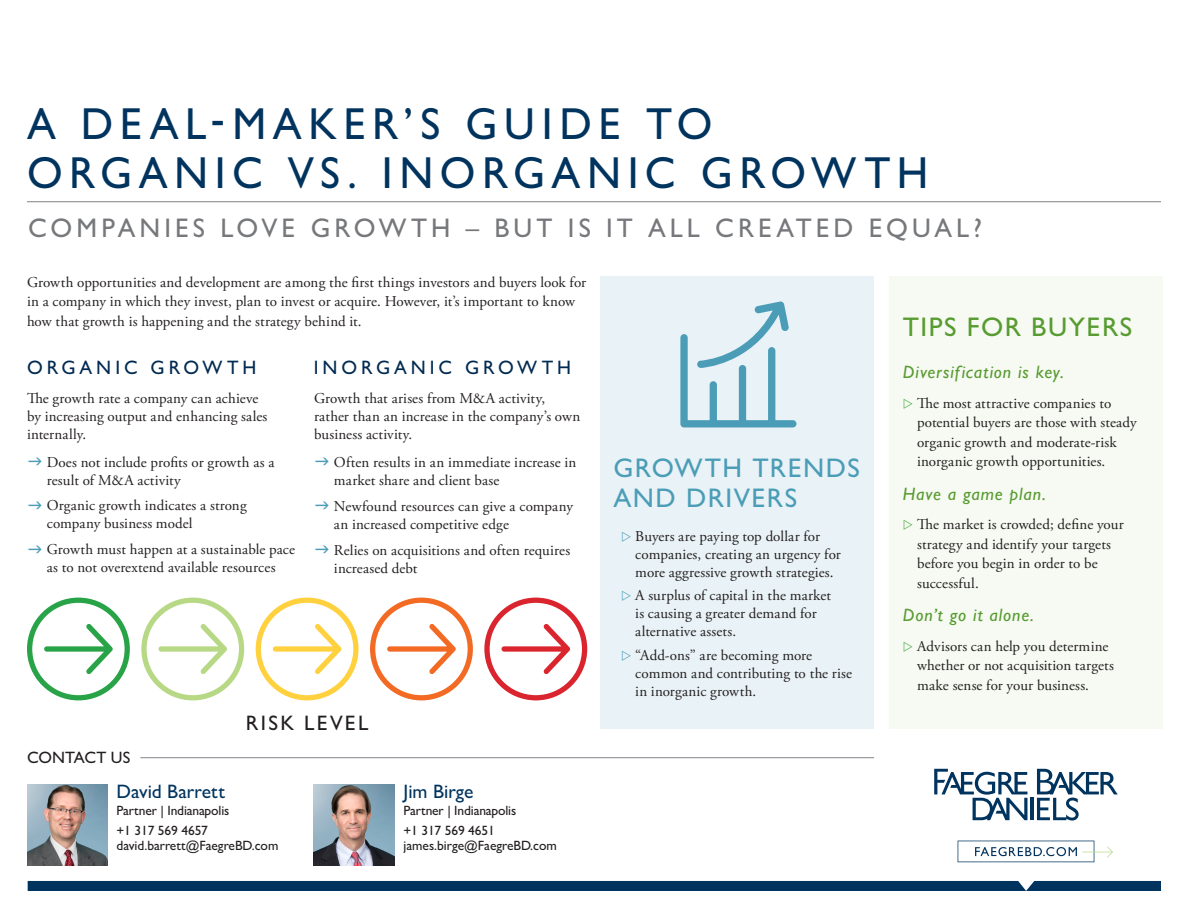
<style>
.page{position:relative;width:1188px;height:918px;background:#fff}
.page>*{position:absolute;margin:0;border:0;box-sizing:border-box;transform-origin:0 0}
.t1{font:500 45px/49.5px "Gill Sans MT Std";letter-spacing:.15em;color:#00345e;scale:.96 1}
.t2{font:500 27px "Gill Sans MT Std";letter-spacing:.155em;color:#76787b}
.t3{font:500 27px/30px "Gill Sans MT Std";letter-spacing:.055em;color:#4b9db7}
.t4{font:500 27px "Gill Sans MT Std";letter-spacing:.055em;color:#589b31}
.t5{font:500 21px "Gill Sans MT Std";letter-spacing:.105em;color:#231f20}
.t6{font:500 19.5px "Gill Sans MT Std";letter-spacing:.205em;color:#002a51}
.t7{font:500 19.5px "Gill Sans MT Std";color:#00345e}
.t8{font:italic 500 18px "Gill Sans MT Std";letter-spacing:.05em;color:#589b31}
.t9{font:500 16.5px "Gill Sans MT Std";letter-spacing:.005em;color:#231f20}
.t10{font:15px/18px "Adobe Garamond Pro";letter-spacing:.01em;color:#231f20}
.t11{font:500 13.5px/20.4px "Gill Sans MT Std";letter-spacing:-.01em;color:#231f20}
</style>
<div class="page">
<div style="left:601px;top:277px;width:273px;height:452px;background:#e9f2f6"></div>
<div style="left:28px;top:881px;width:1133px;height:10px;background:#00345e"></div>
<hr style="left:1031px;top:798px;width:3px;height:22px;background:#00345e">
<svg style="left:934px;top:769px;width:93px;height:51px"></svg>
<svg style="left:1037px;top:769px;width:81px;height:52px"></svg>
<svg style="left:958px;top:841px;width:155px;height:21px"></svg>
<img style="left:27px;top:784px;width:81px;height:81px">
<hr style="left:140px;top:757px;width:734px;height:1px;background:#8f9194">
<img style="left:314px;top:784px;width:81px;height:81px">
<hr style="left:27px;top:201px;width:1134px;height:1px;background:#8f9194">
<div style="left:889px;top:277px;width:274px;height:452px;background:#f6faf2"></div>
<svg style="left:27px;top:598px;width:103px;height:102px"></svg>
<svg style="left:141px;top:598px;width:103px;height:102px"></svg>
<svg style="left:256px;top:598px;width:103px;height:102px"></svg>
<svg style="left:370px;top:598px;width:103px;height:102px"></svg>
<svg style="left:484px;top:598px;width:103px;height:102px"></svg>
<svg style="left:680px;top:301px;width:117px;height:126px"></svg>
<h1 class="t1" style="left:27px;top:98px;width:940px">A DEAL-MAKER’S GUIDE TO<br>ORGANIC VS. INORGANIC GROWTH</h1>
<h2 class="t2" style="left:28px;top:212px;width:955px">COMPANIES LOVE GROWTH – BUT IS IT ALL CREATED EQUAL?</h2>
<p class="t10" style="left:27px;top:273px;width:561px;line-height:19.5px">Growth opportunities and development are among the first things investors and buyers look for in a company in which they invest, plan to invest or acquire. However, it’s important to know how that growth is happening and the strategy behind it.</p>
<p class="t8" style="left:903px;top:361px;width:163px">Diversification is key.</p>
<p class="t10" style="left:917px;top:394px;width:221px;line-height:19.5px">The most attractive companies to potential buyers are those with steady organic growth and moderate-risk inorganic growth opportunities.</p>
<p class="t8" style="left:903px;top:483px;width:145px">Have a game plan.</p>
<p class="t10" style="left:917px;top:515px;width:208px;line-height:19.5px">The market is crowded; define your strategy and identify your targets before you begin in order to be successful.</p>
<p class="t8" style="left:903px;top:604px;width:133px">Don’t go it alone.</p>
<p class="t10" style="left:917px;top:637px;width:198px;line-height:19.5px">Advisors can help you determine whether or not acquisition targets make sense for your business.</p>
<h2 class="t4" style="left:903px;top:311px;width:231px">TIPS FOR BUYERS</h2>
<h3 class="t6" style="left:27px;top:356px;width:231px">ORGANIC GROWTH</h3>
<h3 class="t6" style="left:314px;top:356px;width:259px">INORGANIC GROWTH</h3>
<p class="t10" style="left:27px;top:390px;width:242px">The growth rate a company can achieve by increasing output and enhancing sales internally.</p>
<p class="t10" style="left:47px;top:453px;width:229px">Does not include profits or growth as a result of M&amp;A activity</p>
<p class="t10" style="left:47px;top:497px;width:201px">Organic growth indicates a strong company business model</p>
<p class="t10" style="left:47px;top:541px;width:250px">Growth must happen at a sustainable pace as to not overextend available resources</p>
<p class="t10" style="left:314px;top:390px;width:268px">Growth that arises from M&amp;A activity, rather than an increase in the company’s own business activity.</p>
<p class="t10" style="left:334px;top:453px;width:244px">Often results in an immediate increase in market share and client base</p>
<p class="t10" style="left:334px;top:497px;width:241px">Newfound resources can give a company an increased competitive edge</p>
<p class="t10" style="left:334px;top:541px;width:238px">Relies on acquisitions and often requires increased debt</p>
<h2 class="t3" style="left:613px;top:453px;width:248px">GROWTH TRENDS<br>AND DRIVERS</h2>
<p class="t10" style="left:635px;top:527px;width:207px">Buyers are paying top dollar for companies, creating an urgency for more aggressive growth strategies.</p>
<p class="t10" style="left:635px;top:587px;width:197px">A surplus of capital in the market is causing a greater demand for alternative assets.</p>
<p class="t10" style="left:635px;top:647px;width:218px">“Add-ons” are becoming more common and contributing to the rise in inorganic growth.</p>
<h3 class="t5" style="left:246px;top:710px;width:124px">RISK LEVEL</h3>
<p class="t9" style="left:27px;top:747px;width:105px">CONTACT US</p>
<h3 class="t7" style="left:117px;top:779px;width:110px">David Barrett</h3>
<p class="t11" style="left:117px;top:800px;width:114px">Partner | Indianapolis +1 317 569 4657</p>
<p class="t11" style="left:117px;top:835px;width:163px">david.barrett@FaegreBD.com</p>
<h3 class="t7" style="left:403px;top:779px;width:72px">Jim Birge</h3>
<p class="t11" style="left:403px;top:800px;width:114px">Partner | Indianapolis +1 317 569 4651</p>
<p class="t11" style="left:403px;top:835px;width:155px">james.birge@FaegreBD.com</p>
</div>
